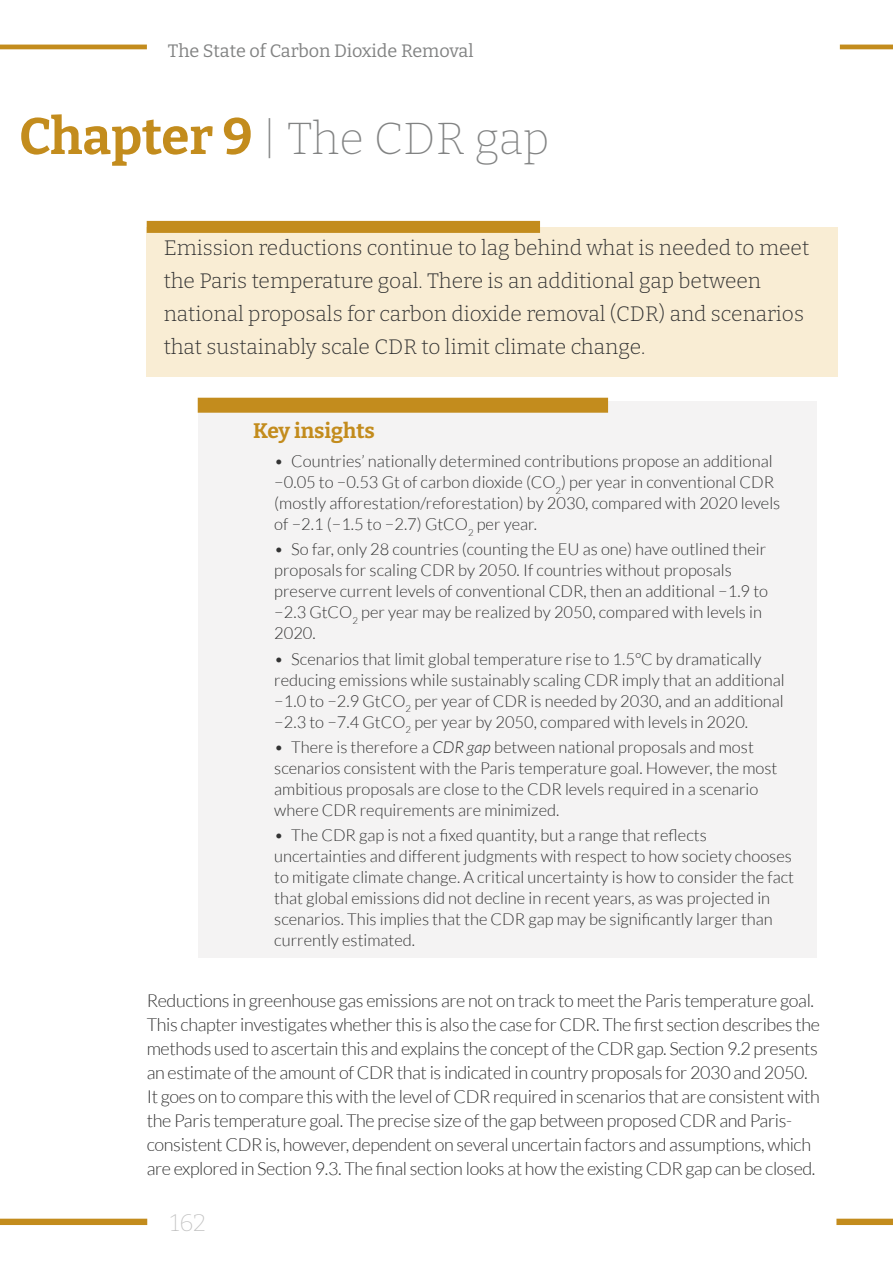
<style>
.page{position:relative;width:893px;height:1263px;background:#fff}
.page>*{position:absolute;margin:0;border:0;box-sizing:border-box;transform-origin:0 0}
.CHAPTER_HEADING{font:200 45px "Bitter";color:#828383}
.t1{font:200 24px "Bitter";color:#c1c1c1}
.CHAPTER_INTRO{font:300 21px/33px "Bitter";color:#333}
.BOX_HEADING{font:700 21px "Bitter";color:#c38c1d}
.BODY_text{font:300 18px/24px "Lato";letter-spacing:-.02em;color:#333}
.t2{font:18px "Bitter";letter-spacing:-.005em;color:#828383}
.t3{font:300 16.5px/21px "Lato";color:#333}
.s1{font-weight:700;font-size:51px;color:#c38c1d}
.s2{font-style:italic}
</style>
<div class="page">
<div style="left:147px;top:227px;width:691px;height:150px;background:#f9edd4"></div>
<div style="left:147px;top:221px;width:393px;height:12px;background:#c38c1d"></div>
<div style="left:198px;top:401px;width:618px;height:51px;background:#f4f3f3"></div>
<div style="left:198px;top:398px;width:410px;height:15px;background:#c38c1d"></div>
<div style="left:198px;top:437px;width:618px;height:105px;background:#f4f3f3"></div>
<div style="left:198px;top:525px;width:618px;height:126px;background:#f4f3f3"></div>
<div style="left:198px;top:634px;width:618px;height:105px;background:#f4f3f3"></div>
<div style="left:198px;top:723px;width:618px;height:105px;background:#f4f3f3"></div>
<div style="left:198px;top:811px;width:618px;height:147px;background:#f4f3f3"></div>
<hr style="left:0;top:45px;width:147px;height:4px;background:#c38c1d">
<hr style="left:840px;top:45px;width:53px;height:4px;background:#c38c1d">
<div style="left:0;top:1219px;width:147px;height:6px;background:#c38c1d"></div>
<div style="left:836px;top:1219px;width:57px;height:6px;background:#c38c1d"></div>
<p class="t2" style="left:168px;top:40px;width:307px">The State of Carbon Dioxide Removal</p>
<p class="CHAPTER_HEADING" style="left:19px;top:110px;width:532px"><span class="s1">Chapter 9</span> | The CDR gap</p>
<p class="CHAPTER_INTRO" style="left:164px;top:231px;width:647px">Emission reductions continue to lag behind what is needed to meet the Paris temperature goal. There is an additional gap between national proposals for carbon dioxide removal (CDR) and scenarios that sustainably scale CDR to limit climate change.</p>
<p class="BOX_HEADING" style="left:253px;top:417px;width:123px">Key insights</p>
<p class="t3" style="left:274px;top:451px;width:508px">• Countries’ nationally determined contributions propose an additional −0.05 to −0.53 Gt of carbon dioxide (CO<sub>2</sub>) per year in conventional CDR (mostly afforestation/reforestation) by 2030, compared with 2020 levels of −2.1 (−1.5 to −2.7) GtCO<sub>2</sub> per year.</p>
<p class="t3" style="left:274px;top:539px;width:495px">• So far, only 28 countries (counting the EU as one) have outlined their proposals for scaling CDR by 2050. If countries without proposals preserve current levels of conventional CDR, then an additional −1.9 to −2.3 GtCO<sub>2</sub> per year may be realized by 2050, compared with levels in 2020.</p>
<p class="t3" style="left:274px;top:648px;width:512px">• Scenarios that limit global temperature rise to 1.5°C by dramatically reducing emissions while sustainably scaling CDR imply that an additional −1.0 to −2.9 GtCO<sub>2</sub> per year of CDR is needed by 2030, and an additional −2.3 to −7.4 GtCO<sub>2</sub> per year by 2050, compared with levels in 2020.</p>
<p class="t3" style="left:274px;top:736px;width:505px">• There is therefore a <span class="s2">CDR gap</span> between national proposals and most scenarios consistent with the Paris temperature goal. However, the most ambitious proposals are close to the CDR levels required in a scenario where CDR requirements are minimized.</p>
<p class="t3" style="left:274px;top:825px;width:521px">• The CDR gap is not a fixed quantity, but a range that reflects uncertainties and different judgments with respect to how society chooses to mitigate climate change. A critical uncertainty is how to consider the fact that global emissions did not decline in recent years, as was projected in scenarios. This implies that the CDR gap may be significantly larger than currently estimated.</p>
<p class="BODY_text" style="left:147px;top:988px;width:675px">Reductions in greenhouse gas emissions are not on track to meet the Paris temperature goal.<br>This chapter investigates whether this is also the case for CDR. The first section describes the methods used to ascertain this and explains the concept of the CDR gap. Section 9.2 presents an estimate of the amount of CDR that is indicated in country proposals for 2030 and 2050.<br>It goes on to compare this with the level of CDR required in scenarios that are consistent with the Paris temperature goal. The precise size of the gap between proposed CDR and Paris&shy;consistent CDR is, however, dependent on several uncertain factors and assumptions, which are explored in Section 9.3. The final section looks at how the existing CDR gap can be closed.</p>
<h2 class="t1" style="left:170px;top:1208px;width:37px">162</h2>
</div>
